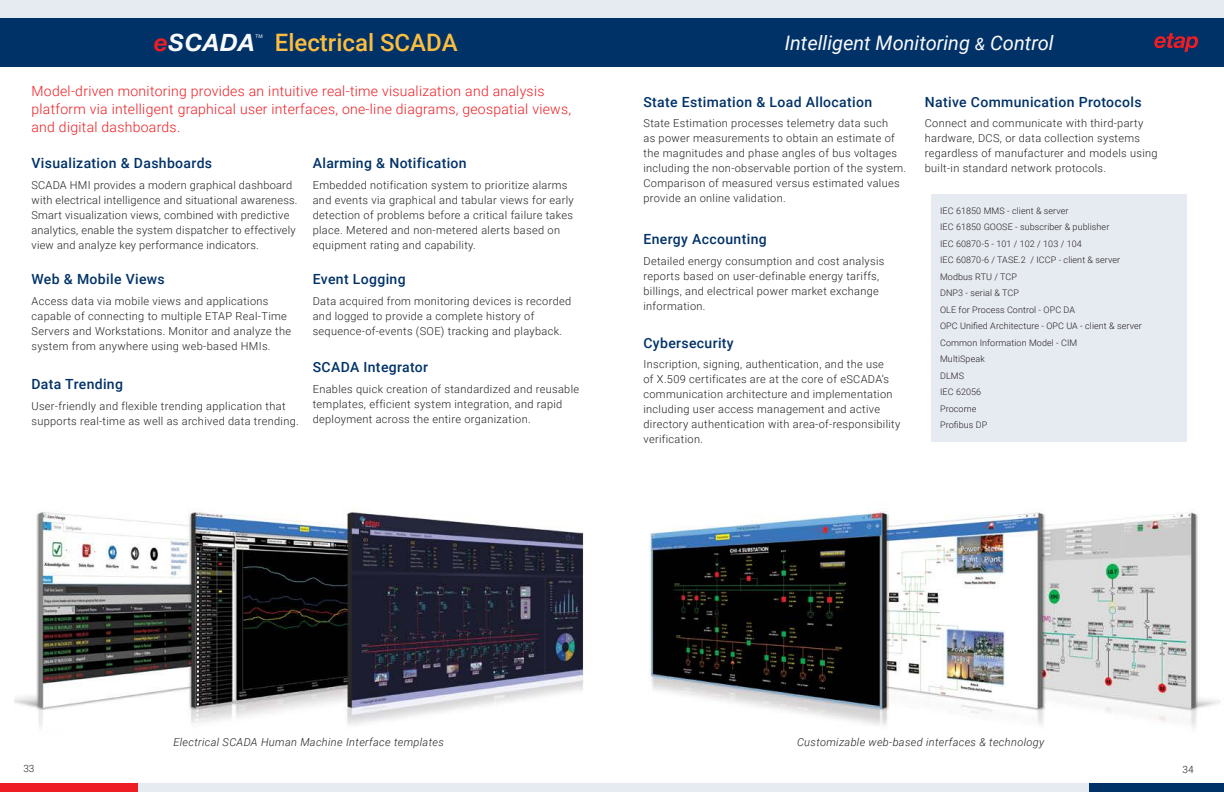
<style>
.page{position:relative;width:1224px;height:792px;background:#fff}
.page>*{position:absolute;margin:0;border:0;box-sizing:border-box;transform-origin:0 0}
.t1{font:500 24px "Roboto";color:#fdbd3f}
.t2{font:italic 700 24px "Helvetica Neue Cyr";letter-spacing:.025em;color:#fafafa}
.H1_Sub_Header{font:italic 20px "Roboto";color:#fafafa}
.H3_Header_Blue{font:500 14px "Roboto";letter-spacing:.025em;color:#003268}
.H1_Text{font:300 14px/18px "Roboto";letter-spacing:.02em;color:#ee1d23}
.Paragraph{font:300 11px/15px "Roboto";letter-spacing:.03em;color:#231f20}
.t3{font:italic 300 11px "Roboto";letter-spacing:.03em;color:#231f20}
.t4{font:300 10px "Roboto";color:#231f20}
.List{font:300 9px "Roboto";letter-spacing:.01em;color:#231f20}
.t5{font:5px "Helvetica Neue";color:#fafafa}
.s1{color:#ee1d23}
.s2{font-size:17px}
</style>
<div class="page">
<div style="left:0;top:0;width:1224px;height:66px;background:#e6eaf1"></div>
<div style="left:0;top:18px;width:1224px;height:48px;background:#003268"></div>
<svg style="left:1154px;top:33px;width:44px;height:19px"></svg>
<img style="left:15px;top:509px;width:1205px;height:220px">
<div style="left:931px;top:194px;width:256px;height:248px;background:#e6eaf1"></div>
<div style="left:1089px;top:783px;width:135px;height:9px;background:#003268"></div>
<div style="left:0;top:783px;width:138px;height:9px;background:#ee1d23"></div>
<div style="left:138px;top:783px;width:951px;height:9px;background:#e6eaf1"></div>
<h1 class="t2" style="left:154px;top:30px;width:102px"><span class="s1">e</span>SCADA</h1>
<h1 class="t5" style="left:256px;top:33px;width:9px">TM</h1>
<h1 class="t1" style="left:275px;top:26px;width:184px">Electrical SCADA</h1>
<p class="H1_Text" style="left:32px;top:82px;width:541px">Model-driven monitoring provides an intuitive real-time visualization and analysis platform via intelligent graphical user interfaces, one-line diagrams, geospatial views, and digital dashboards.</p>
<p class="H3_Header_Blue" style="left:32px;top:153px;width:182px">Visualization &amp; Dashboards</p>
<p class="Paragraph" style="left:32px;top:177px;width:268px">SCADA HMI provides a modern graphical dashboard with electrical intelligence and situational awareness.<br>Smart visualization views, combined with predictive analytics, enable the system dispatcher to effectively view and analyze key performance indicators.</p>
<p class="H3_Header_Blue" style="left:32px;top:269px;width:135px">Web &amp; Mobile Views</p>
<p class="Paragraph" style="left:32px;top:293px;width:261px">Access data via mobile views and applications capable of connecting to multiple ETAP Real-Time Servers and Workstations. Monitor and analyze the system from anywhere using web-based HMIs.</p>
<p class="H3_Header_Blue" style="left:32px;top:374px;width:93px">Data Trending</p>
<p class="Paragraph" style="left:32px;top:398px;width:269px">User-friendly and flexible trending application that supports real-time as well as archived data trending.</p>
<p class="H3_Header_Blue" style="left:313px;top:153px;width:156px">Alarming &amp; Notification</p>
<p class="Paragraph" style="left:313px;top:177px;width:263px">Embedded notification system to prioritize alarms and events via graphical and tabular views for early detection of problems before a critical failure takes place. Metered and non-metered alerts based on equipment rating and capability.</p>
<p class="H3_Header_Blue" style="left:313px;top:269px;width:94px">Event Logging</p>
<p class="Paragraph" style="left:313px;top:293px;width:260px">Data acquired from monitoring devices is recorded and logged to provide a complete history of sequence-of-events (SOE) tracking and playback.</p>
<p class="H3_Header_Blue" style="left:313px;top:357px;width:117px">SCADA Integrator</p>
<p class="Paragraph" style="left:313px;top:381px;width:268px">Enables quick creation of standardized and reusable templates, efficient system integration, and rapid deployment across the entire organization.</p>
<p class="H1_Sub_Header" style="left:785px;top:29px;width:271px">Intelligent Monitoring <span class="s2">&amp;</span> Control</p>
<p class="H3_Header_Blue" style="left:644px;top:92px;width:230px">State Estimation &amp; Load Allocation</p>
<p class="Paragraph" style="left:644px;top:116px;width:264px">State Estimation processes telemetry data such<br>as power measurements to obtain an estimate of the magnitudes and phase angles of bus voltages including the non-observable portion of the system.<br>Comparison of measured versus estimated values provide an online validation.</p>
<p class="H3_Header_Blue" style="left:644px;top:230px;width:125px">Energy Accounting</p>
<p class="Paragraph" style="left:644px;top:253px;width:242px">Detailed energy consumption and cost analysis reports based on user-definable energy tariffs, billings, and electrical power market exchange information.</p>
<p class="H3_Header_Blue" style="left:644px;top:333px;width:92px">Cybersecurity</p>
<p class="Paragraph" style="left:644px;top:357px;width:258px">Inscription, signing, authentication, and the use<br>of X.509 certificates are at the core of eSCADA’s communication architecture and implementation including user access management and active directory authentication with area-of-responsibility verification.</p>
<p class="H3_Header_Blue" style="left:925px;top:92px;width:218px">Native Communication Protocols</p>
<p class="Paragraph" style="left:925px;top:116px;width:234px">Connect and communicate with third-party hardware, DCS, or data collection systems regardless of manufacturer and models using built-in standard network protocols.</p>
<p class="List" style="left:940px;top:204px;width:130px">IEC 61850 MMS - client &amp; server</p>
<p class="List" style="left:940px;top:221px;width:171px">IEC 61850 GOOSE - subscriber &amp; publisher</p>
<p class="List" style="left:940px;top:237px;width:143px">IEC 60870-5 - 101 / 102 / 103 / 104</p>
<p class="List" style="left:940px;top:254px;width:182px">IEC 60870-6 / TASE.2 / ICCP - client &amp; server</p>
<p class="List" style="left:940px;top:270px;width:78px">Modbus RTU / TCP</p>
<p class="List" style="left:940px;top:287px;width:80px">DNP3 - serial &amp; TCP</p>
<p class="List" style="left:940px;top:303px;width:137px">OLE for Process Control - OPC DA</p>
<p class="List" style="left:940px;top:320px;width:203px">OPC Unified Architecture - OPC UA - client &amp; server</p>
<p class="List" style="left:940px;top:336px;width:139px">Common Information Model - CIM</p>
<p class="List" style="left:940px;top:353px;width:46px">MultiSpeak</p>
<p class="List" style="left:940px;top:369px;width:26px">DLMS</p>
<p class="List" style="left:940px;top:386px;width:43px">IEC 62056</p>
<p class="List" style="left:940px;top:402px;width:38px">Procome</p>
<p class="List" style="left:940px;top:419px;width:49px">Profibus DP</p>
<p class="t3" style="left:173px;top:734px;width:272px">Electrical SCADA Human Machine Interface templates</p>
<p class="t3" style="left:797px;top:734px;width:249px">Customizable web-based interfaces &amp; technology</p>
<p class="t4" style="left:23px;top:761px;width:13px">33</p>
<p class="t4" style="left:1183px;top:762px;width:13px">34</p>
</div>
